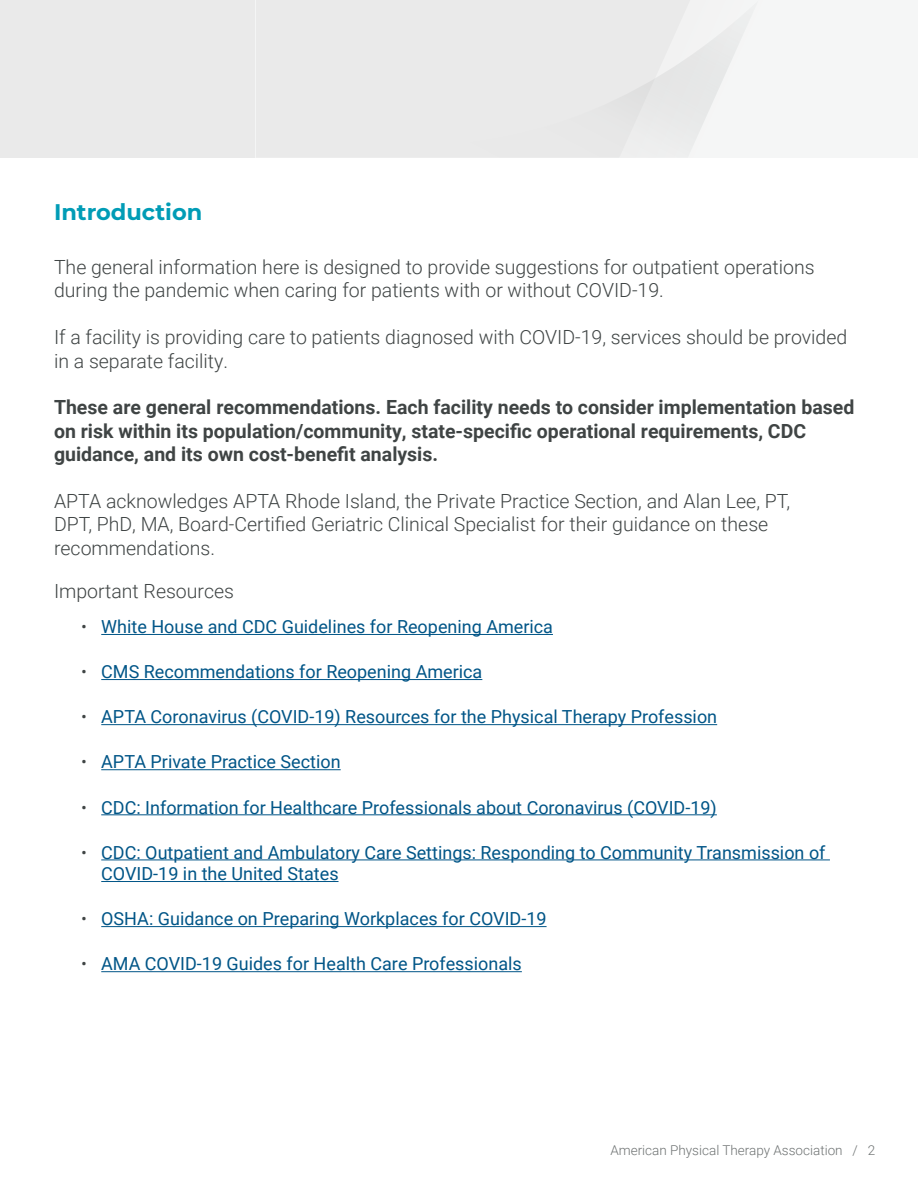
<style>
.page{position:relative;width:918px;height:1188px;background:#fff}
.page>*{position:absolute;margin:0;border:0;box-sizing:border-box;transform-origin:0 0}
.t1{font:700 22.5px "APTA Sans";color:#009cb6}
.t2{font:300 19.5px/23.4px "Roboto";color:#3f4444}
.t3{font:700 19.5px/23.4px "Roboto";color:#3f4444}
.t4{font:18px/21.6px "Roboto";color:#005587}
.t5{font:300 13.5px "Roboto";color:#6f7373}
.s1{font-weight:300;color:#3f4444}
</style>
<div class="page">
<hr style="left:101px;top:634px;width:452px;height:1px;background:#005587">
<hr style="left:101px;top:679px;width:381px;height:1px;background:#005587">
<hr style="left:101px;top:724px;width:616px;height:1px;background:#005587">
<hr style="left:101px;top:769px;width:240px;height:1px;background:#005587">
<hr style="left:101px;top:814px;width:616px;height:1px;background:#005587">
<hr style="left:101px;top:859px;width:729px;height:1px;background:#005587">
<hr style="left:101px;top:881px;width:238px;height:1px;background:#005587">
<hr style="left:101px;top:926px;width:446px;height:1px;background:#005587">
<hr style="left:101px;top:971px;width:421px;height:1px;background:#005587">
<div style="left:0;top:0;width:918px;height:158px;background:#eaeaea"></div>
<div style="left:256px;top:0;width:662px;height:158px;background:#f5f6f6"></div>
<div style="left:256px;top:0;width:169px;height:157px;background:#eaeaea"></div>
<svg style="left:425px;top:0;width:314px;height:157px"></svg>
<p class="t1" style="left:54px;top:196px;width:150px">Introduction</p>
<p class="t2" style="left:54px;top:255px;width:762px">The general information here is designed to provide suggestions for outpatient operations during the pandemic when caring for patients with or without COVID-19.</p>
<p class="t2" style="left:54px;top:325px;width:795px">If a facility is providing care to patients diagnosed with COVID-19, services should be provided in a separate facility.</p>
<p class="t3" style="left:54px;top:395px;width:802px">These are general recommendations. Each facility needs to consider implementation based on risk within its population/community, state-specific operational requirements, CDC guidance, and its own cost-benefit analysis.</p>
<p class="t2" style="left:54px;top:489px;width:738px">APTA acknowledges APTA Rhode Island, the Private Practice Section, and Alan Lee, PT,<br>DPT, PhD, MA, Board-Certified Geriatric Clinical Specialist for their guidance on these recommendations.</p>
<p class="t2" style="left:54px;top:579px;width:181px">Important Resources</p>
<p class="t4" style="left:81px;top:615px;width:474px"><span class="s1">•</span> White House and CDC Guidelines for Reopening America</p>
<p class="t4" style="left:81px;top:660px;width:403px"><span class="s1">•</span> CMS Recommendations for Reopening America</p>
<p class="t4" style="left:81px;top:705px;width:638px"><span class="s1">•</span> APTA Coronavirus (COVID-19) Resources for the Physical Therapy Profession</p>
<p class="t4" style="left:81px;top:751px;width:261px"><span class="s1">•</span> APTA Private Practice Section</p>
<p class="t4" style="left:81px;top:796px;width:637px"><span class="s1">•</span> CDC: Information for Healthcare Professionals about Coronavirus (COVID-19)</p>
<p class="t4" style="left:101px;top:841px;width:726px;text-indent:-20px"><span class="s1">•</span> CDC: Outpatient and Ambulatory Care Settings: Responding to Community Transmission of<br>COVID-19 in the United States</p>
<p class="t4" style="left:81px;top:907px;width:467px"><span class="s1">•</span> OSHA: Guidance on Preparing Workplaces for COVID-19</p>
<p class="t4" style="left:81px;top:953px;width:442px"><span class="s1">•</span> AMA COVID-19 Guides for Health Care Professionals</p>
<p class="t5" style="left:610px;top:1141px;width:266px">American Physical Therapy Association / 2</p>
</div>
